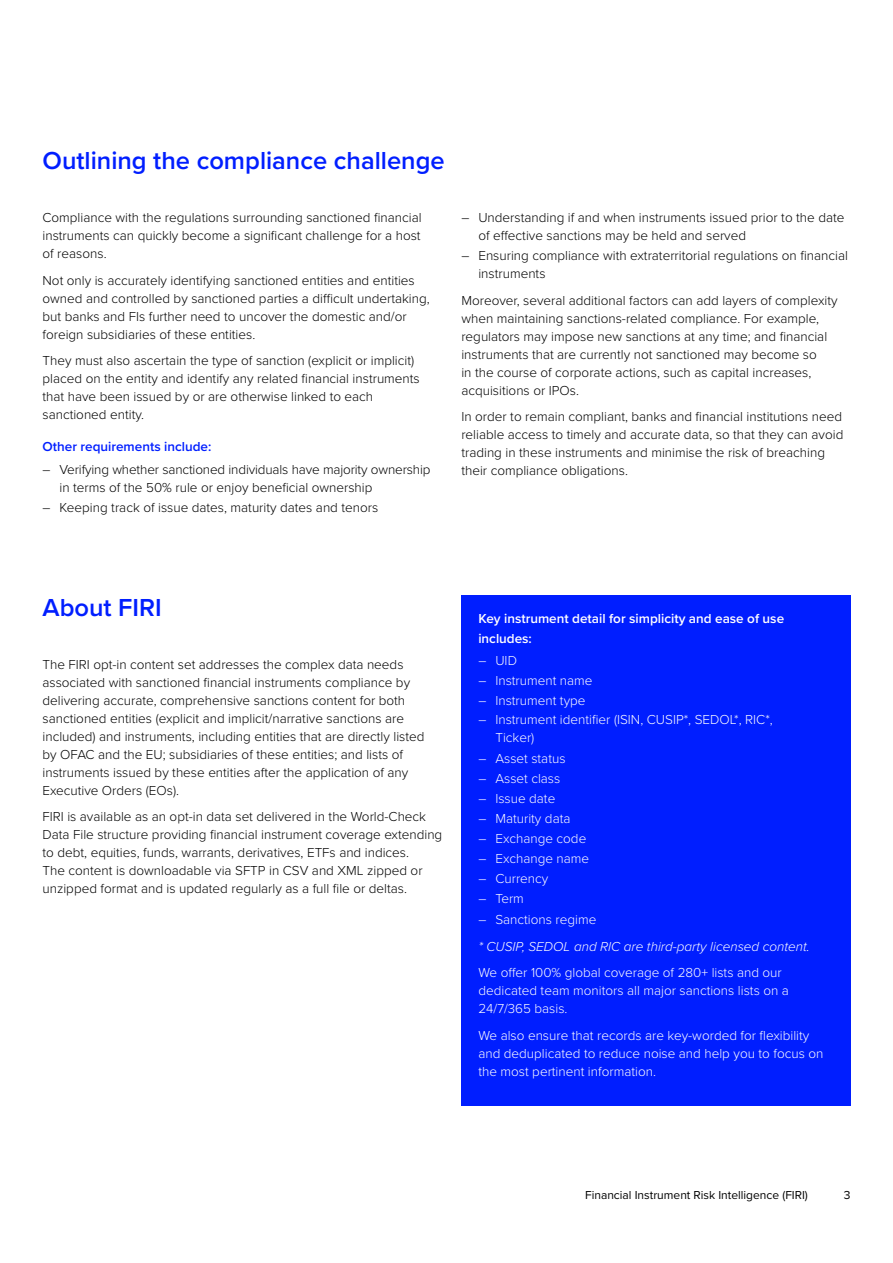
<style>
.page{position:relative;width:893px;height:1263px;background:#fff}
.page>*{position:absolute;margin:0;border:0;box-sizing:border-box;transform-origin:0 0}
.t1{font:600 25.5px "Proxima Nova";color:#001eff}
.t2{font:300 13.5px/18px "Proxima Nova";color:#000}
.t3{font:300 13.5px/18px "Proxima Nova";color:#fff}
.t4{font:600 13.5px/19.5px "Proxima Nova";color:#fff}
.t5{font:italic 300 13.5px "Proxima Nova";color:#fff}
.t6{font:600 13.5px "Proxima Nova";color:#001eff}
.t7{font:12px "Proxima Nova";color:#000}
</style>
<div class="page">
<div style="left:461px;top:595px;width:389px;height:511px;background:#001eff"></div>
<h1 class="t1" style="left:43px;top:141px;width:404px">Outlining the compliance challenge</h1>
<p class="t2" style="left:43px;top:208px;width:381px;text-align:justify">Compliance with the regulations surrounding sanctioned financial instruments can quickly become a significant challenge for a host of reasons.</p>
<p class="t2" style="left:43px;top:270px;width:389px">Not only is accurately identifying sanctioned entities and entities owned and controlled by sanctioned parties a difficult undertaking, but banks and FIs further need to uncover the domestic and/or foreign subsidiaries of these entities.</p>
<p class="t2" style="left:43px;top:351px;width:379px">They must also ascertain the type of sanction (explicit or implicit) placed on the entity and identify any related financial instruments that have been issued by or are otherwise linked to each sanctioned entity.</p>
<p class="t6" style="left:43px;top:437px;width:170px">Other requirements include:</p>
<p class="t2" style="left:60px;top:459px;width:373px;text-indent:-17px">– Verifying whether sanctioned individuals have majority ownership in terms of the 50% rule or enjoy beneficial ownership</p>
<p class="t2" style="left:43px;top:498px;width:337px">– Keeping track of issue dates, maturity dates and tenors</p>
<p class="t2" style="left:478px;top:208px;width:368px;text-indent:-17px">– Understanding if and when instruments issued prior to the date of effective sanctions may be held and served</p>
<p class="t2" style="left:478px;top:246px;width:371px;text-indent:-17px">– Ensuring compliance with extraterritorial regulations on financial instruments</p>
<p class="t2" style="left:461px;top:291px;width:378px">Moreover, several additional factors can add layers of complexity when maintaining sanctions-related compliance. For example, regulators may impose new sanctions at any time; and financial instruments that are currently not sanctioned may become so<br>in the course of corporate actions, such as capital increases, acquisitions or IPOs.</p>
<p class="t2" style="left:461px;top:407px;width:384px">In order to remain compliant, banks and financial institutions need reliable access to timely and accurate data, so that they can avoid trading in these instruments and minimise the risk of breaching their compliance obligations.</p>
<h1 class="t1" style="left:43px;top:588px;width:121px">About FIRI</h1>
<p class="t2" style="left:43px;top:654px;width:383px">The FIRI opt-in content set addresses the complex data needs associated with sanctioned financial instruments compliance by delivering accurate, comprehensive sanctions content for both sanctioned entities (explicit and implicit/narrative sanctions are included) and instruments, including entities that are directly listed by OFAC and the EU; subsidiaries of these entities; and lists of instruments issued by these entities after the application of any Executive Orders (EOs).</p>
<p class="t2" style="left:43px;top:807px;width:401px">FIRI is available as an opt-in data set delivered in the World-Check Data File structure providing financial instrument coverage extending to debt, equities, funds, warrants, derivatives, ETFs and indices.<br>The content is downloadable via SFTP in CSV and XML zipped or unzipped format and is updated regularly as a full file or deltas.</p>
<p class="t4" style="left:478px;top:608px;width:307px">Key instrument detail for simplicity and ease of use includes:</p>
<p class="t3" style="left:478px;top:650px;width:40px">– UID</p>
<p class="t3" style="left:478px;top:671px;width:116px">– Instrument name</p>
<p class="t3" style="left:478px;top:691px;width:109px">– Instrument type</p>
<p class="t3" style="left:495px;top:710px;width:279px;text-indent:-17px">– Instrument identifier (ISIN, CUSIP*, SEDOL*, RIC*,<br>Ticker)</p>
<p class="t3" style="left:478px;top:748px;width:89px">– Asset status</p>
<p class="t3" style="left:478px;top:768px;width:83px">– Asset class</p>
<p class="t3" style="left:478px;top:789px;width:78px">– Issue date</p>
<p class="t3" style="left:478px;top:809px;width:94px">– Maturity data</p>
<p class="t3" style="left:478px;top:829px;width:109px">– Exchange code</p>
<p class="t3" style="left:478px;top:849px;width:112px">– Exchange name</p>
<p class="t3" style="left:478px;top:869px;width:72px">– Currency</p>
<p class="t3" style="left:478px;top:889px;width:47px">– Term</p>
<p class="t3" style="left:478px;top:909px;width:119px">– Sanctions regime</p>
<p class="t5" style="left:478px;top:936px;width:333px">* CUSIP, SEDOL and RIC are third-party licensed content.</p>
<p class="t3" style="left:478px;top:963px;width:312px">We offer 100% global coverage of 280+ lists and our dedicated team monitors all major sanctions lists on a<br>24/7/365 basis.</p>
<p class="t3" style="left:478px;top:1025px;width:346px">We also ensure that records are key-worded for flexibility and deduplicated to reduce noise and help you to focus on the most pertinent information.</p>
<p class="t7" style="left:585px;top:1186px;width:224px">Financial Instrument Risk Intelligence (FIRI)</p>
<p class="t7" style="left:844px;top:1186px;width:8px">3</p>
</div>
